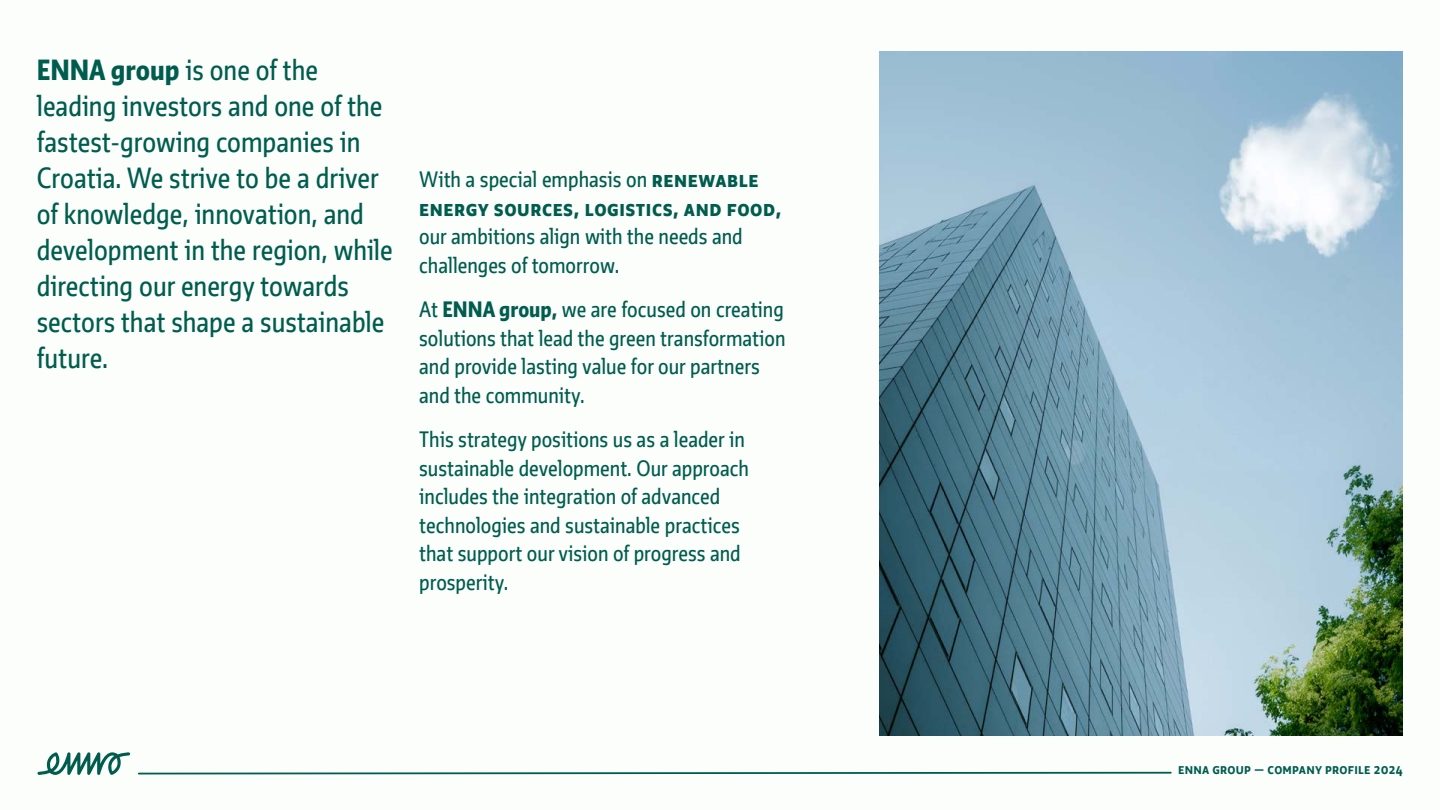
<style>
.page{position:relative;width:1440px;height:810px;background:#fff}
.page>*{position:absolute;margin:0;border:0;box-sizing:border-box;transform-origin:0 0}
.t1{font:25.5px/36px "Enna Sans L";color:#005d4e}
.t2{font:19.5px/28.5px "Enna Sans L";color:#005d4e}
.t3{font:800 19.5px/28.5px "Enna Sans L";letter-spacing:.03em;color:#005d4e}
.t4{font:700 12.75px "Enna Sans L";letter-spacing:.02em;color:#005d4e}
.s1{font-weight:800}
.s2{font-weight:400}
</style>
<div class="page">
<div style="left:1px;top:1px;width:1439px;height:809px;background:#fbfefb"></div>
<svg style="left:138px;top:771px;width:1034px;height:4px"></svg>
<svg style="left:37px;top:752px;width:93px;height:23px"></svg>
<img style="left:879px;top:52px;width:523px;height:683px">
<p class="t1" style="left:37px;top:51px;width:358px"><span class="s1">ENNA group</span> is one of the leading investors and one of the fastest-growing companies in<br>Croatia. We strive to be a driver of knowledge, innovation, and development in the region, while directing our energy towards sectors that shape a sustainable future.</p>
<p class="t3" style="left:419px;top:164px;width:364px"><span class="s2">With a special emphasis on</span> renewable energy sources, logistics, and food,</p>
<p class="t2" style="left:419px;top:222px;width:325px">our ambitions align with the needs and challenges of tomorrow.</p>
<p class="t2" style="left:419px;top:294px;width:368px">At <span class="s1">ENNA group,</span> we are focused on creating solutions that lead the green transformation and provide lasting value for our partners and the community.</p>
<p class="t2" style="left:419px;top:424px;width:331px">This strategy positions us as a leader in sustainable development. Our approach includes the integration of advanced technologies and sustainable practices that support our vision of progress and prosperity.</p>
<p class="t4" style="left:1178px;top:759px;width:226px">ENNA GROUP — COMPANY PROFILE 2024</p>
</div>
